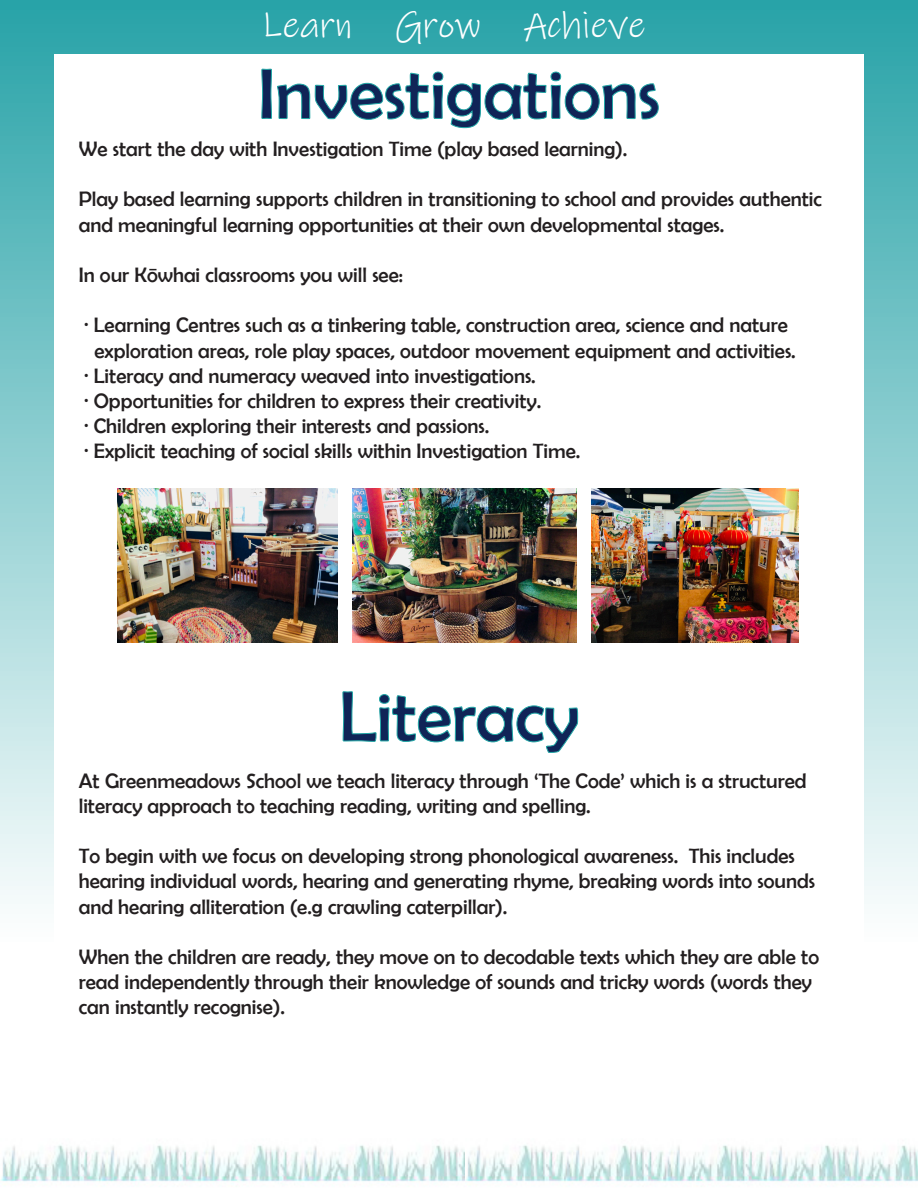
<style>
.page{position:relative;width:918px;height:1188px;background:#fff}
.page>*{position:absolute;margin:0;border:0;box-sizing:border-box;transform-origin:0 0}
.t1{font:72px "Berlin Sans FB";color:#102457}
.t2{font:37.5px "Ink Free";color:#fff}
.t3{font:21px/25.2px "Berlin Sans FB";color:#231f20}
</style>
<div class="page">
<div style="left:0;top:0;width:918px;height:1188px;background:linear-gradient(to bottom,#2ca4a9,#fff)"></div>
<div style="left:54px;top:54px;width:810px;height:1080px;background:#fff"></div>
<svg style="left:261px;top:68px;width:398px;height:60px"></svg>
<svg style="left:342px;top:691px;width:236px;height:62px"></svg>
<img style="left:0;top:1115px;width:918px;height:73px">
<img style="left:117px;top:488px;width:220px;height:154px">
<img style="left:352px;top:488px;width:225px;height:154px">
<img style="left:592px;top:488px;width:206px;height:154px">
<p class="t2" style="left:261px;top:3px;width:386px">Learn Grow Achieve</p>
<p class="t1" style="left:258px;top:54px;width:403px">Investigations</p>
<p class="t3" style="left:79px;top:136px;width:550px">We start the day with Investigation Time (play based learning).</p>
<p class="t3" style="left:79px;top:187px;width:745px">Play based learning supports children in transitioning to school and provides authentic and meaningful learning opportunities at their own developmental stages.</p>
<p class="t3" style="left:79px;top:262px;width:326px">In our Kowhai classrooms you will see:</p>
<p class="t3" style="left:84px;top:313px;width:706px">· Learning Centres such as a tinkering table, construction area, science and nature</p>
<p class="t3" style="left:94px;top:338px;width:703px">exploration areas, role play spaces, outdoor movement equipment and activities.</p>
<p class="t3" style="left:84px;top:363px;width:453px">· Literacy and numeracy weaved into investigations.</p>
<p class="t3" style="left:84px;top:388px;width:459px">· Opportunities for children to express their creativity.</p>
<p class="t3" style="left:84px;top:413px;width:407px">· Children exploring their interests and passions.</p>
<p class="t3" style="left:84px;top:439px;width:498px">· Explicit teaching of social skills within Investigation Time.</p>
<p class="t1" style="left:339px;top:676px;width:241px">Literacy</p>
<p class="t3" style="left:79px;top:768px;width:729px">At Greenmeadows School we teach literacy through ‘The Code’ which is a structured literacy approach to teaching reading, writing and spelling.</p>
<p class="t3" style="left:79px;top:843px;width:738px">To begin with we focus on developing strong phonological awareness. This includes hearing individual words, hearing and generating rhyme, breaking words into sounds and hearing alliteration (e.g crawling caterpillar).</p>
<p class="t3" style="left:79px;top:944px;width:742px">When the children are ready, they move on to decodable texts which they are able to read independently through their knowledge of sounds and tricky words (words they can instantly recognise).</p>
</div>
